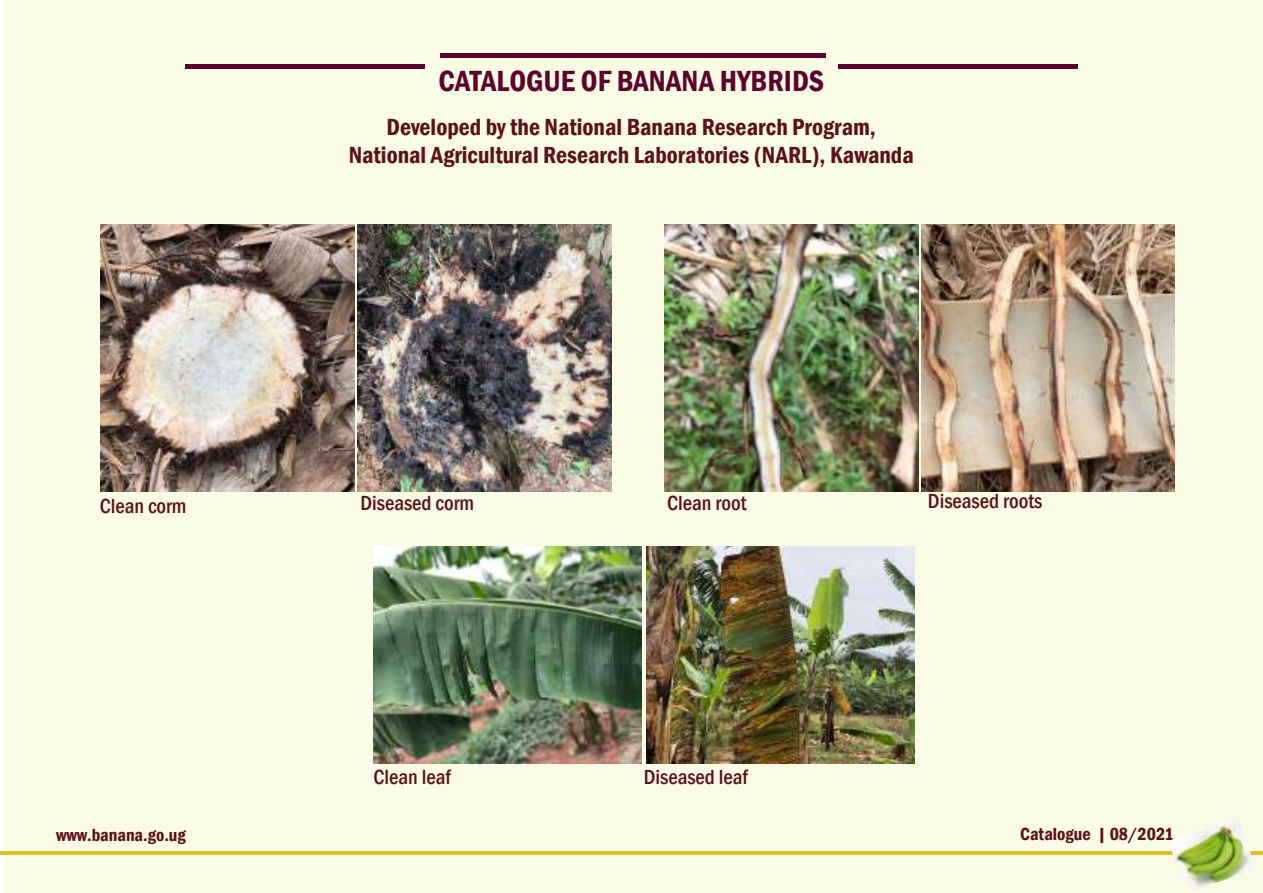
<style>
.page{position:relative;width:1263px;height:893px;background:#fff}
.page>*{position:absolute;margin:0;border:0;box-sizing:border-box;transform-origin:0 0}
.t1{font:600 condensed 30px "Franklin Gothic";color:#5c032c}
.t2{font:600 condensed 24px/28.8px "Franklin Gothic";color:#5b121a;text-align:center}
.t3{font:500 condensed 21px "Franklin Gothic";color:#5b121a}
.t4{font:600 condensed 18px "Franklin Gothic";color:#5b121a}
</style>
<div class="page">
<div style="left:4px;top:0;width:1259px;height:893px;background:#fafbe5"></div>
<hr style="left:185px;top:65px;width:239px;height:4px;background:#5c032c">
<hr style="left:839px;top:65px;width:239px;height:4px;background:#5c032c">
<hr style="left:440px;top:53px;width:385px;height:4px;background:#5c032c">
<hr style="left:0;top:851px;width:1263px;height:4px;background:#ddc02d">
<img style="left:1169px;top:818px;width:87px;height:70px">
<img style="left:101px;top:224px;width:254px;height:267px">
<img style="left:358px;top:224px;width:253px;height:267px">
<img style="left:373px;top:546px;width:268px;height:217px">
<img style="left:646px;top:546px;width:268px;height:218px">
<img style="left:664px;top:224px;width:254px;height:267px">
<img style="left:921px;top:224px;width:254px;height:267px">
<p class="t1" style="left:438px;top:61px;width:387px">CATALOGUE OF BANANA HYBRIDS</p>
<p class="t2" style="left:349px;top:112px;width:567px">Developed by the National Banana Research Program,<br>National Agricultural Research Laboratories (NARL), Kawanda</p>
<p class="t3" style="left:100px;top:492px;width:88px">Clean corm</p>
<p class="t3" style="left:360px;top:489px;width:115px">Diseased corm</p>
<p class="t3" style="left:667px;top:489px;width:81px">Clean root</p>
<p class="t3" style="left:928px;top:487px;width:116px">Diseased roots</p>
<p class="t3" style="left:373px;top:764px;width:79px">Clean leaf</p>
<p class="t3" style="left:644px;top:764px;width:106px">Diseased leaf</p>
<p class="t4" style="left:56px;top:823px;width:131px">www.banana.go.ug</p>
<p class="t4" style="left:1020px;top:822px;width:155px">Catalogue | 08/2021</p>
</div>
